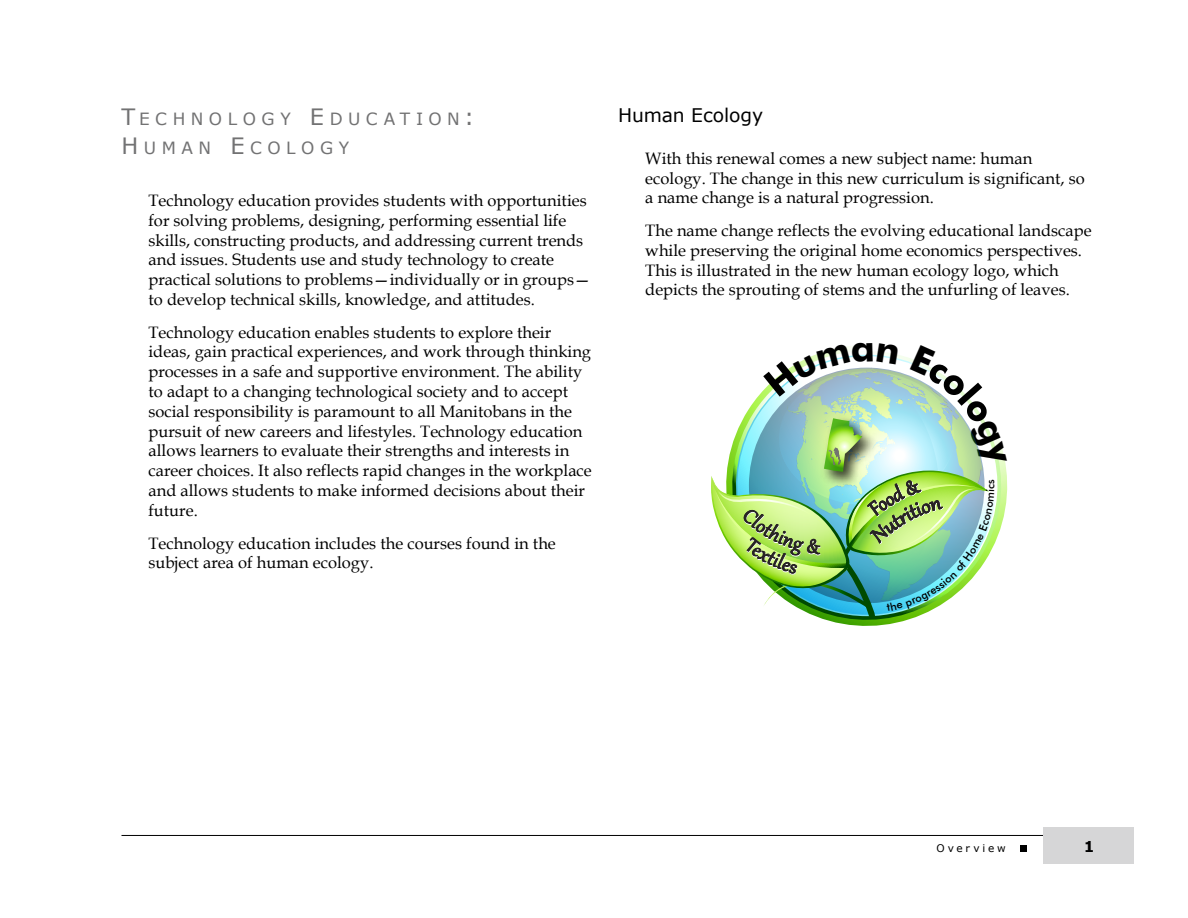
<style>
.page{position:relative;width:1188px;height:918px;background:#fff}
.page>*{position:absolute;margin:0;border:0;box-sizing:border-box;transform-origin:0 0}
.Head_B{font:18.75px "Verdana";letter-spacing:-.01em;color:#000}
.Head_A{font:16.8px/28.5px "Verdana";letter-spacing:.33em;color:#727273}
.Paragraph___12{font:16.5px/19.8px "Book Antiqua";color:#000}
.z__Footer_Page_Numbe{font:700 15px "Verdana";color:#000}
.t1{font:500 10.95px "Futura BT";color:#000}
.t2{font:10.5px "Verdana";letter-spacing:.265em;color:#000}
.s1{font-size:22.5px}
</style>
<div class="page">
<hr style="left:122px;top:835px;width:1000px;height:1px;background:#000">
<div style="left:1044px;top:827px;width:90px;height:37px;background:#d6d6d7"></div>
<div style="left:1020px;top:845px;width:7px;height:7px;background:#000"></div>
<svg style="left:823px;top:485px;width:185px;height:141px"></svg>
<img style="left:711px;top:346px;width:296px;height:273px">
<p class="Head_A" style="left:122px;top:105px;width:354px"><span class="s1">T</span>ECH NOLOGY <span class="s1">E</span> DUCATION<span class="s1">:<br>H</span>UM AN <span class="s1">E</span> COLOGY</p>
<p class="Paragraph___12" style="left:148px;top:190px;width:444px">Technology education provides students with opportunities for solving problems, designing, performing essential life skills, constructing products, and addressing current trends and issues. Students use and study technology to create practical solutions to problems—individually or in groups— to develop technical skills, knowledge, and attitudes.</p>
<p class="Paragraph___12" style="left:148px;top:322px;width:445px">Technology education enables students to explore their ideas, gain practical experiences, and work through thinking processes in a safe and supportive environment. The ability to adapt to a changing technological society and to accept social responsibility is paramount to all Manitobans in the pursuit of new careers and lifestyles. Technology education allows learners to evaluate their strengths and interests in career choices. It also reflects rapid changes in the workplace and allows students to make informed decisions about their future.</p>
<p class="Paragraph___12" style="left:148px;top:533px;width:409px">Technology education includes the courses found in the subject area of human ecology.</p>
<p class="Head_B" style="left:618px;top:103px;width:146px">Human Ecology</p>
<p class="Paragraph___12" style="left:645px;top:148px;width:441px">With this renewal comes a new subject name: human ecology. The change in this new curriculum is significant, so a name change is a natural progression.</p>
<p class="Paragraph___12" style="left:645px;top:220px;width:448px">The name change reflects the evolving educational landscape while preserving the original home economics perspectives.<br>This is illustrated in the new human ecology logo, which depicts the sprouting of stems and the unfurling of leaves.</p>
<p class="t1" style="left:984px;top:489px;width:7px;rotate:-90deg">c</p>
<p class="t2" style="left:937px;top:841px;width:71px">Overview</p>
<p class="z__Footer_Page_Numbe" style="left:1084px;top:836px;width:12px">1</p>
</div>
